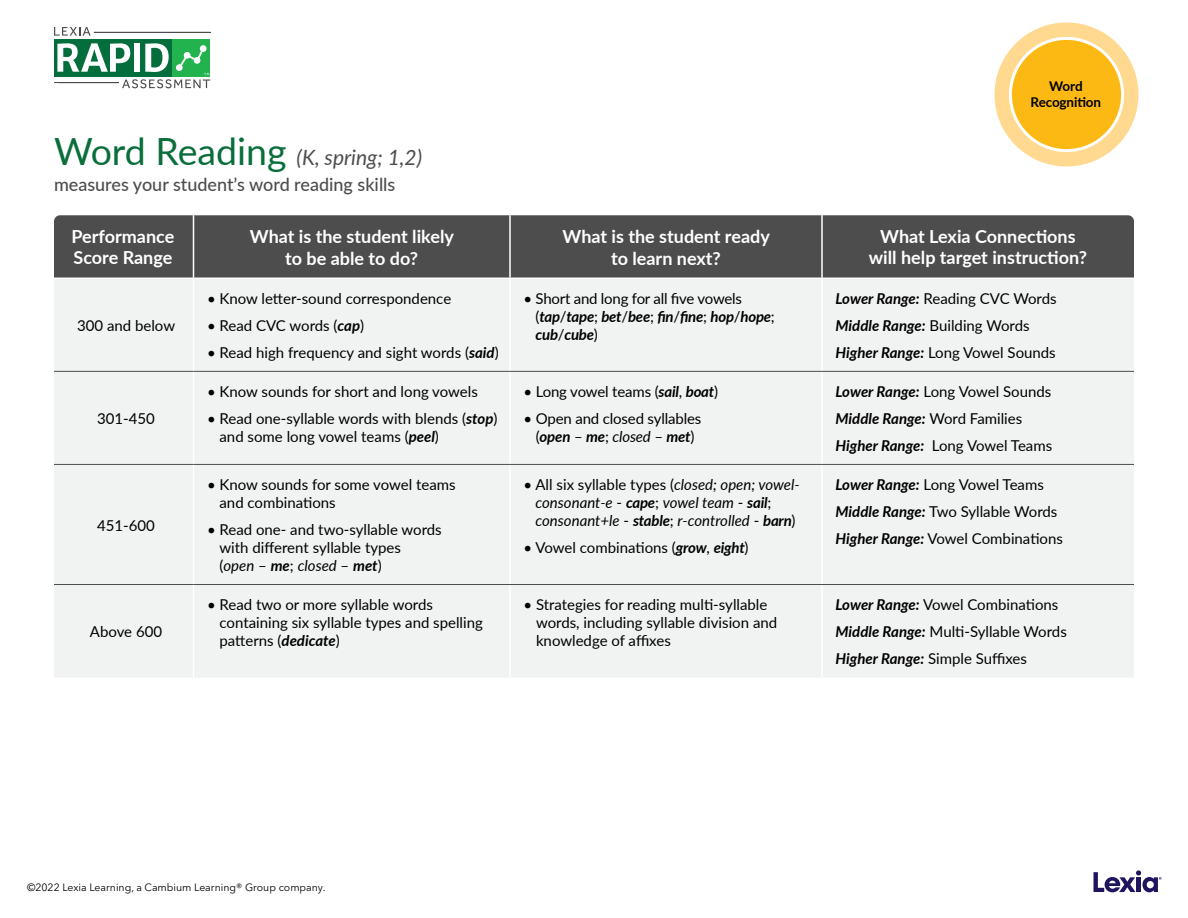
<style>
.page{position:relative;width:1188px;height:918px;background:#fff}
.page>*{position:absolute;margin:0;border:0;box-sizing:border-box;transform-origin:0 0}
.Table_Label{font:italic 21px "Lato";color:#4e4d4e}
.Table_Subhead{font:700 18px/21.6px "Lato";color:#fff;text-align:center}
.Table_Subhead-2{font:500 18px "Lato";color:#4e4d4e}
.Body_Text{font:15px/18px "Lato";color:#000}
.Body_Text-2{font:italic 15px/18px "Lato";color:#000}
.Body_Text-3{font:italic 700 15px "Lato";color:#000}
.Table_Label-2{font:700 13.5px/16.2px "Lato";letter-spacing:-.01em;color:#000;text-align:center}
.t1{font:10.5px "Avenir Next LT Pro";color:#000}
.s1{font-style:normal;font-size:37.5px;color:#0a6e3b}
.s2{font-weight:700;font-style:italic}
.s3{font-style:italic}
.s4{font-style:normal}
.s5{font-weight:700}
.s6{font-weight:400;font-style:normal}
</style>
<div class="page">
<div style="left:54px;top:39px;width:118px;height:37px;background:#036e3c"></div>
<div style="left:172px;top:39px;width:38px;height:37px;background:#22b34e"></div>
<hr style="left:94px;top:32px;width:116px;height:1px;background:#4e4d4e">
<svg style="left:54px;top:27px;width:37px;height:9px"></svg>
<hr style="left:54px;top:82px;width:65px;height:1px;background:#4e4d4e">
<svg style="left:57px;top:43px;width:153px;height:45px"></svg>
<div style="left:54px;top:279px;width:1080px;height:398px;background:#f1f2f2"></div>
<hr style="left:193px;top:279px;width:1px;height:92px;background:#fff">
<hr style="left:509px;top:279px;width:2px;height:92px;background:#fff">
<hr style="left:821px;top:279px;width:2px;height:92px;background:#fff">
<hr style="left:193px;top:372px;width:1px;height:92px;background:#fff">
<hr style="left:509px;top:372px;width:2px;height:92px;background:#fff">
<hr style="left:821px;top:372px;width:2px;height:92px;background:#fff">
<hr style="left:193px;top:465px;width:1px;height:119px;background:#fff">
<hr style="left:509px;top:465px;width:2px;height:119px;background:#fff">
<hr style="left:821px;top:465px;width:2px;height:119px;background:#fff">
<hr style="left:193px;top:585px;width:1px;height:93px;background:#fff">
<hr style="left:509px;top:585px;width:2px;height:93px;background:#fff">
<hr style="left:821px;top:585px;width:2px;height:93px;background:#fff">
<hr style="left:54px;top:371px;width:140px;height:1px;background:#4e4d4e">
<hr style="left:194px;top:371px;width:316px;height:1px;background:#4e4d4e">
<hr style="left:510px;top:371px;width:312px;height:1px;background:#4e4d4e">
<hr style="left:822px;top:371px;width:312px;height:1px;background:#4e4d4e">
<hr style="left:54px;top:464px;width:140px;height:1px;background:#4e4d4e">
<hr style="left:194px;top:464px;width:316px;height:1px;background:#4e4d4e">
<hr style="left:510px;top:464px;width:312px;height:1px;background:#4e4d4e">
<hr style="left:822px;top:464px;width:312px;height:1px;background:#4e4d4e">
<hr style="left:54px;top:584px;width:140px;height:1px;background:#4e4d4e">
<hr style="left:194px;top:584px;width:316px;height:1px;background:#4e4d4e">
<hr style="left:510px;top:584px;width:312px;height:1px;background:#4e4d4e">
<hr style="left:822px;top:584px;width:312px;height:1px;background:#4e4d4e">
<div style="left:54px;top:215px;width:1080px;height:63px;background:#4e4d4e"></div>
<div style="left:994px;top:22px;width:144px;height:144px;background:#ffd990;border-radius:50%"></div>
<div style="left:1010px;top:38px;width:113px;height:113px;background:#fdb913;border-radius:50%"></div>
<div style="left:1009px;top:37px;width:115px;height:115px;border:3px solid #fff;border-radius:50%"></div>
<svg style="left:1094px;top:870px;width:68px;height:22px"></svg>
<p class="Table_Label-2" style="left:1031px;top:78px;width:72px">Word<br>Recognition</p>
<p class="Table_Label" style="left:54px;top:143px;width:370px"><span class="s1">Word Reading</span> (K, spring; 1,2)</p>
<p class="Table_Subhead-2" style="left:54px;top:172px;width:343px">measures your student’s word reading skills</p>
<p class="Table_Subhead" style="left:72px;top:225px;width:104px;text-align:left">Performance<br>Score Range</p>
<p class="Table_Subhead" style="left:250px;top:225px;width:206px">What is the student likely to be able to do?</p>
<p class="Table_Subhead" style="left:563px;top:225px;width:209px">What is the student ready to learn next?</p>
<p class="Table_Subhead" style="left:869px;top:225px;width:220px">What Lexia Connections will help target instruction?</p>
<p class="Body_Text" style="left:77px;top:316px;width:100px">300 and below</p>
<p class="Body_Text" style="left:97px;top:409px;width:59px">301-450</p>
<p class="Body_Text" style="left:97px;top:515px;width:59px">451-600</p>
<p class="Body_Text" style="left:90px;top:622px;width:74px">Above 600</p>
<p class="Body_Text" style="left:207px;top:289px;width:246px">• Know letter-sound correspondence</p>
<p class="Body_Text" style="left:207px;top:316px;width:159px">• Read CVC words (<span class="s2">cap</span>)</p>
<p class="Body_Text" style="left:207px;top:343px;width:293px">• Read high frequency and sight words (<span class="s2">said</span>)</p>
<p class="Body_Text" style="left:207px;top:382px;width:272px">• Know sounds for short and long vowels</p>
<p class="Body_Text" style="left:220px;top:409px;width:279px;text-indent:-13px">• Read one-syllable words with blends (<span class="s2">stop</span>) and some long vowel teams (<span class="s2">peel</span>)</p>
<p class="Body_Text" style="left:220px;top:475px;width:238px;text-indent:-13px">• Know sounds for some vowel teams and combinations</p>
<p class="Body_Text" style="left:220px;top:520px;width:224px;text-indent:-13px">• Read one- and two-syllable words with different syllable types<br>(<span class="s3">open</span> – <span class="s2">me</span>; <span class="s3">closed</span> – <span class="s2">met</span>)</p>
<p class="Body_Text" style="left:536px;top:289px;width:241px;text-indent:-12px">• Short and long for all five vowels (<span class="s2">tap</span>/<span class="s2">tape</span>; <span class="s2">bet</span>/<span class="s2">bee</span>; <span class="s2">fin</span>/<span class="s2">fine</span>; <span class="s2">hop</span>/<span class="s2">hope</span>; <span class="s2">cub</span>/<span class="s2">cube</span>)</p>
<p class="Body_Text" style="left:836px;top:289px;width:223px"><span class="s2">Lower Range:</span> Reading CVC Words</p>
<p class="Body_Text" style="left:836px;top:316px;width:196px"><span class="s2">Middle Range:</span> Building Words</p>
<p class="Body_Text" style="left:836px;top:343px;width:222px"><span class="s2">Higher Range:</span> Long Vowel Sounds</p>
<p class="Body_Text" style="left:524px;top:382px;width:196px">• Long vowel teams (<span class="s2">sail</span>, <span class="s2">boat</span>)</p>
<p class="Body_Text" style="left:524px;top:409px;width:179px;text-align:center">• Open and closed syllables (<span class="s2">open</span> – <span class="s2">me</span>; <span class="s3">closed</span> – <span class="s2">met</span>)</p>
<p class="Body_Text-2" style="left:536px;top:475px;width:266px;text-indent:-12px"><span class="s4">• All six syllable types (</span>closed; open; vowel&shy;consonant-e <span class="s4">-</span> <span class="s5">cape</span><span class="s4">;</span> vowel team <span class="s4">-</span> <span class="s5">sail</span><span class="s4">; </span>consonant+le <span class="s4">-</span> <span class="s5">stable</span><span class="s4">;</span> r-controlled <span class="s4">-</span> <span class="s5">barn</span><span class="s4">)</span></p>
<p class="Body_Text" style="left:524px;top:538px;width:227px">• Vowel combinations (<span class="s2">grow</span>, <span class="s2">eight</span>)</p>
<p class="Body_Text" style="left:836px;top:382px;width:217px"><span class="s2">Lower Range:</span> Long Vowel Sounds</p>
<p class="Body_Text-3" style="left:836px;top:407px;width:188px">Middle Range: <span class="s6">Word Families</span></p>
<p class="Body_Text" style="left:836px;top:436px;width:218px"><span class="s2">Higher Range:</span> Long Vowel Teams</p>
<p class="Body_Text" style="left:836px;top:475px;width:210px"><span class="s2">Lower Range:</span> Long Vowel Teams</p>
<p class="Body_Text" style="left:836px;top:502px;width:223px"><span class="s2">Middle Range:</span> Two Syllable Words</p>
<p class="Body_Text" style="left:836px;top:529px;width:229px"><span class="s2">Higher Range:</span> Vowel Combinations</p>
<p class="Body_Text" style="left:220px;top:595px;width:265px;text-indent:-13px">• Read two or more syllable words containing six syllable types and spelling patterns (<span class="s2">dedicate</span>)</p>
<p class="Body_Text" style="left:536px;top:595px;width:243px;text-indent:-13px">• Strategies for reading multi-syllable words, including syllable division and knowledge of affixes</p>
<p class="Body_Text" style="left:836px;top:595px;width:224px"><span class="s2">Lower Range:</span> Vowel Combinations</p>
<p class="Body_Text" style="left:836px;top:622px;width:233px"><span class="s2">Middle Range:</span> Multi-Syllable Words</p>
<p class="Body_Text" style="left:836px;top:649px;width:193px"><span class="s2">Higher Range:</span> Simple Suffixes</p>
<p class="t1" style="left:27px;top:881px;width:300px">©2022 Lexia Learning, a Cambium Learning® Group company.</p>
</div>
